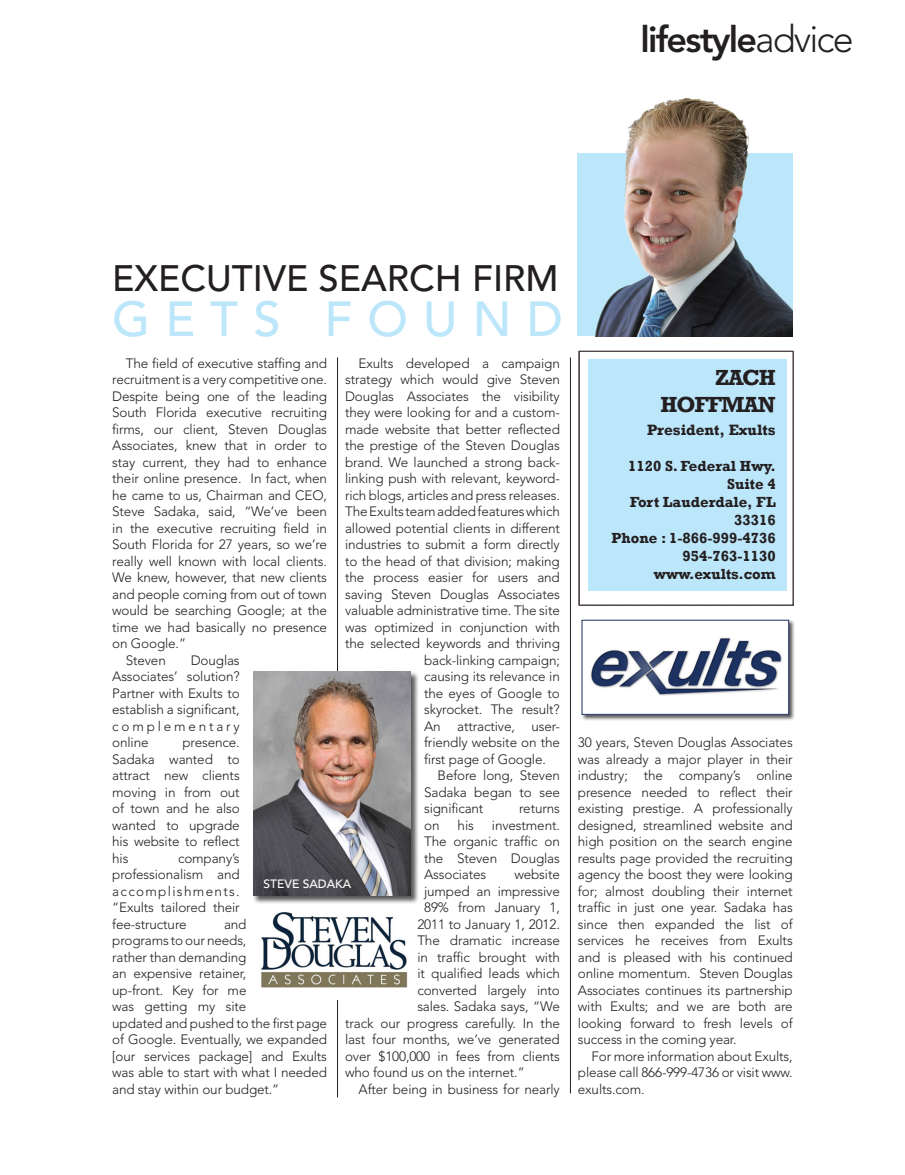
<style>
.page{position:relative;width:905px;height:1175px;background:#fff}
.page>*{position:absolute;margin:0;border:0;box-sizing:border-box;transform-origin:0 0}
.t1{font:500 48.75px "Avenir";letter-spacing:.31em;color:#bce6fa}
.t2{font:500 36.45px "Avenir";color:#231f20}
.t3{font:800 36px "Avenir";letter-spacing:-.05em;color:#231f20}
.t4{font:700 22.35px "Rockwell";letter-spacing:-.05em;color:#231f20}
.t5{font:700 15.3px "Rockwell";color:#231f20}
.t6{font:700 15px/18px "Rockwell";color:#231f20;text-align:right}
.t7{font:300 13.5px/16.5px "Avenir";letter-spacing:-.01em;color:#231f20;text-align:justify}
.t8{font:500 12px "Avenir";color:#fff}
.s1{font-weight:300;font-size:37.5px}
</style>
<div class="page">
<svg style="left:578px;top:350px;width:216px;height:256px;background:#c2e5f5"></svg>
<hr style="left:337px;top:357px;width:1px;height:740px;background:#231f20">
<hr style="left:570px;top:357px;width:1px;height:736px;background:#231f20">
<div style="left:581px;top:619px;width:214px;height:102px;background:#231f20;opacity:.75"></div>
<div style="left:582px;top:620px;width:206px;height:94px;background:#fff"></div>
<img style="left:590px;top:637px;width:192px;height:59px">
<div style="left:581px;top:619px;width:208px;height:96px;border:1px solid #1d3261"></div>
<img style="left:577px;top:97px;width:215px;height:239px">
<div style="left:252px;top:671px;width:167px;height:233px;background:#231f20;opacity:.75"></div>
<img style="left:253px;top:672px;width:157px;height:223px">
<div style="left:253px;top:905px;width:157px;height:94px;background:#fff"></div>
<img style="left:261px;top:912px;width:147px;height:76px">
<p class="t3" style="left:640px;top:18px;width:214px">lifestyle<span class="s1">advice</span></p>
<p class="t2" style="left:112px;top:258px;width:448px">EXECUTIVE SEARCH FIRM</p>
<p class="t1" style="left:112px;top:291px;width:452px">GETS FOUND</p>
<p class="t7" style="left:112px;top:355px;width:216px;text-indent:14px">The field of executive staffing and recruitment is a very competitive one.<br>Despite being one of the leading South Florida executive recruiting firms, our client, Steven Douglas Associates, knew that in order to stay current, they had to enhance their online presence. In fact, when he came to us, Chairman and CEO, Steve Sadaka, said, “We’ve been in the executive recruiting field in South Florida for 27 years, so we’re really well known with local clients.<br>We knew, however, that new clients and people coming from out of town would be searching Google; at the time we had basically no presence on Google.”</p>
<p class="t7" style="left:126px;top:652px;width:42px">Steven</p>
<p class="t7" style="left:358px;top:355px;width:203px">Exults developed a campaign</p>
<p class="t7" style="left:345px;top:371px;width:216px">strategy which would give Steven</p>
<p class="t7" style="left:345px;top:388px;width:216px">Douglas Associates the visibility</p>
<p class="t7" style="left:345px;top:404px;width:216px">they were looking for and a custom-</p>
<p class="t7" style="left:345px;top:421px;width:216px">made website that better reflected</p>
<p class="t7" style="left:345px;top:437px;width:216px">the prestige of the Steven Douglas</p>
<p class="t7" style="left:345px;top:454px;width:216px">brand. We launched a strong back-</p>
<p class="t7" style="left:345px;top:470px;width:216px">linking push with relevant, keyword-</p>
<p class="t7" style="left:345px;top:487px;width:216px">rich blogs, articles and press releases.</p>
<p class="t7" style="left:345px;top:503px;width:216px">The Exults team added features which</p>
<p class="t7" style="left:345px;top:520px;width:216px">allowed potential clients in different</p>
<p class="t7" style="left:345px;top:536px;width:216px">industries to submit a form directly</p>
<p class="t7" style="left:345px;top:553px;width:216px">to the head of that division; making</p>
<p class="t7" style="left:345px;top:569px;width:216px">the process easier for users and</p>
<p class="t7" style="left:345px;top:586px;width:216px">saving Steven Douglas Associates</p>
<p class="t7" style="left:345px;top:602px;width:216px">valuable administrative time. The site</p>
<p class="t7" style="left:345px;top:619px;width:216px">was optimized in conjunction with</p>
<p class="t7" style="left:345px;top:635px;width:216px">the selected keywords and thriving</p>
<p class="t7" style="left:424px;top:652px;width:137px">back-linking campaign;</p>
<p class="t7" style="left:424px;top:668px;width:137px">causing its relevance in</p>
<p class="t7" style="left:424px;top:685px;width:137px">the eyes of Google to</p>
<p class="t7" style="left:424px;top:701px;width:137px">skyrocket. The result?</p>
<p class="t7" style="left:424px;top:718px;width:137px">An attractive, user-</p>
<p class="t7" style="left:424px;top:734px;width:137px">friendly website on the</p>
<p class="t7" style="left:424px;top:751px;width:123px">first page of Google.</p>
<p class="t7" style="left:424px;top:767px;width:137px;text-indent:14px">Before long, Steven Sadaka began to see significant</p>
<p class="t7" style="left:112px;top:652px;width:129px;text-indent:78px">Douglas Associates’ solution?<br>Partner with Exults to establish a significant, complementary online</p>
<p class="t7" style="left:112px;top:734px;width:129px;text-indent:70px">presence.<br>Sadaka wanted to attract new clients moving in from out of town and he also wanted to upgrade his website to reflect his</p>
<p class="t7" style="left:519px;top:800px;width:42px">returns</p>
<p class="t7" style="left:424px;top:817px;width:17px">on</p>
<p class="t7" style="left:457px;top:817px;width:18px">his</p>
<p class="t7" style="left:424px;top:817px;width:137px;text-indent:68px">investment.<br>The organic traffic on the Steven Douglas Associates</p>
<p class="t7" style="left:112px;top:850px;width:129px;text-indent:66px">company’s professionalism and accomplishments. “Exults tailored their fee-structure</p>
<p class="t7" style="left:514px;top:866px;width:47px">website</p>
<p class="t7" style="left:424px;top:883px;width:137px">jumped an impressive</p>
<p class="t7" style="left:424px;top:899px;width:137px">89% from January 1,</p>
<p class="t7" style="left:417px;top:916px;width:144px">2011 to January 1, 2012.</p>
<p class="t7" style="left:417px;top:932px;width:144px">The dramatic increase</p>
<p class="t7" style="left:417px;top:949px;width:144px">in traffic brought with</p>
<p class="t7" style="left:417px;top:965px;width:144px">it qualified leads which</p>
<p class="t7" style="left:417px;top:982px;width:144px">converted largely into</p>
<p class="t7" style="left:417px;top:998px;width:144px">sales. Sadaka says, “We</p>
<p class="t7" style="left:345px;top:1015px;width:216px">track our progress carefully. In the</p>
<p class="t7" style="left:345px;top:1031px;width:216px">last four months, we’ve generated</p>
<p class="t7" style="left:345px;top:1048px;width:216px">over $100,000 in fees from clients</p>
<p class="t7" style="left:345px;top:1064px;width:181px">who found us on the internet.”</p>
<p class="t7" style="left:358px;top:1081px;width:203px">After being in business for nearly</p>
<p class="t8" style="left:263px;top:877px;width:89px">STEVE SADAKA</p>
<p class="t7" style="left:112px;top:916px;width:216px;text-align:left;text-indent:112px">and<br>programs to our needs,<br>rather than demanding<br>an expensive retainer,<br>up-front. Key for me<br>was getting my site<br>updated and pushed to the first page of Google. Eventually, we expanded [our services package] and Exults was able to start with what I needed and stay within our budget.”</p>
<p class="t4" style="left:714px;top:364px;width:62px">ZACH</p>
<p class="t4" style="left:660px;top:391px;width:117px">HOFFMAN</p>
<p class="t5" style="left:647px;top:420px;width:130px">President, Exults</p>
<p class="t6" style="left:611px;top:457px;width:166px">1120 S. Federal Hwy.<br>Suite 4<br>Fort Lauderdale, FL<br>33316<br>Phone : 1-866-999-4736<br>954-763-1130</p>
<p class="t6" style="left:654px;top:565px;width:123px">www.exults.com</p>
<p class="t7" style="left:578px;top:734px;width:216px">30 years, Steven Douglas Associates was already a major player in their industry; the company’s online presence needed to reflect their existing prestige. A professionally designed, streamlined website and high position on the search engine results page provided the recruiting agency the boost they were looking for; almost doubling their internet traffic in just one year. Sadaka has since then expanded the list of services he receives from Exults and is pleased with his continued online momentum. Steven Douglas Associates continues its partnership with Exults; and we are both are looking forward to fresh levels of success in the coming year.</p>
<p class="t7" style="left:578px;top:1048px;width:216px;text-indent:14px">For more information about Exults, please call 866-999-4736 or visit www. exults.com.</p>
</div>
